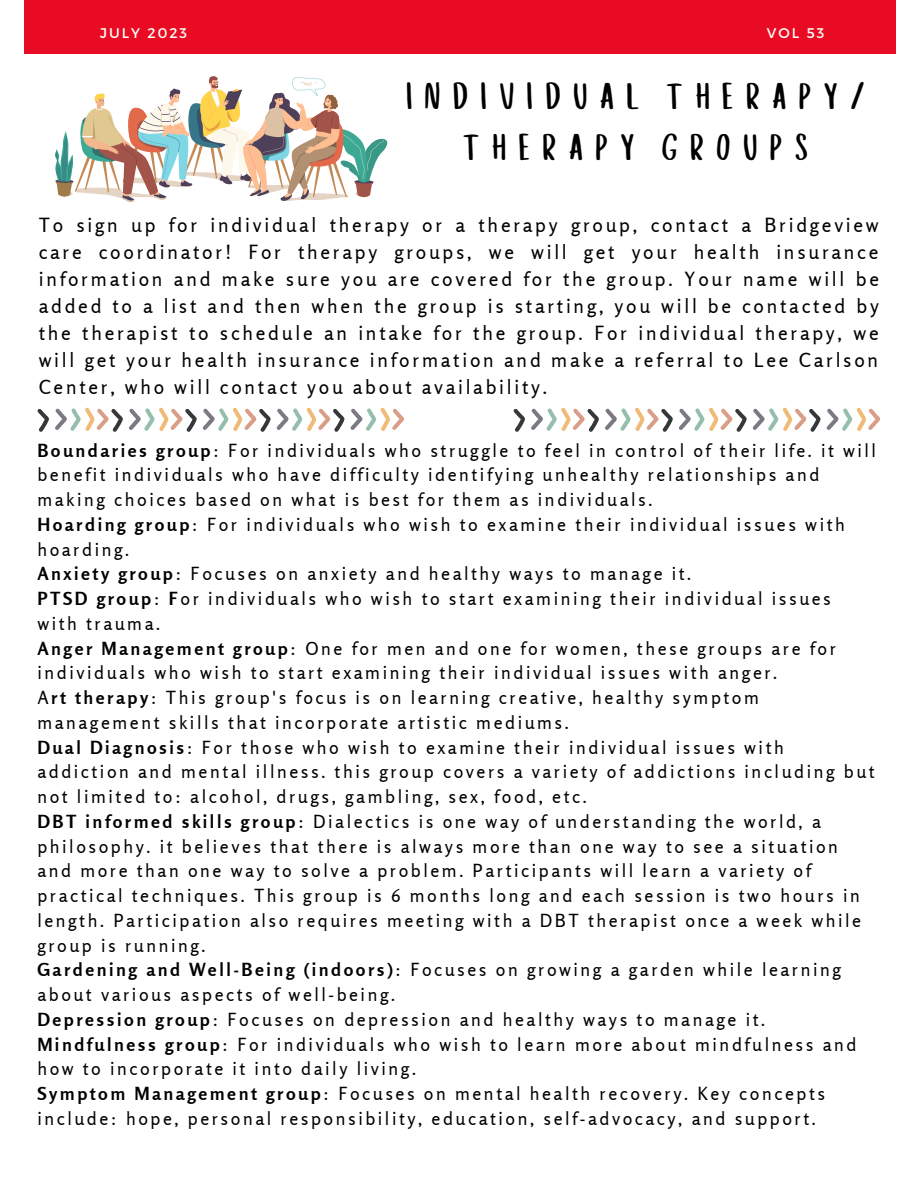
<style>
.page{position:relative;width:918px;height:1188px;background:#fff}
.page>*{position:absolute;margin:0;border:0;box-sizing:border-box;transform-origin:0 0}
.t1{font:36.9px "Cup Cakes";letter-spacing:.14em;color:#000}
.t2{font:19.5px/27px "Rosario";letter-spacing:.14em;color:#000;text-align:justify}
.t3{font:18px/24.8px "Rosario";letter-spacing:.14em;color:#000}
.t4{font:13.95px "Montserrat";letter-spacing:.14em;color:#fffff9}
.s1{font-weight:700}
</style>
<div class="page">
<svg style="left:55px;top:76px;width:332px;height:126px"></svg>
<svg style="left:37px;top:409px;width:12px;height:23px"></svg>
<svg style="left:55px;top:407px;width:68px;height:25px"></svg>
<svg style="left:129px;top:407px;width:68px;height:25px"></svg>
<svg style="left:203px;top:407px;width:201px;height:25px"></svg>
<svg style="left:513px;top:409px;width:12px;height:23px"></svg>
<svg style="left:531px;top:407px;width:68px;height:25px"></svg>
<svg style="left:605px;top:407px;width:68px;height:25px"></svg>
<svg style="left:679px;top:407px;width:68px;height:25px"></svg>
<svg style="left:753px;top:407px;width:127px;height:25px"></svg>
<div style="left:24px;top:0;width:872px;height:54px;background:#e80b23"></div>
<p class="t4" style="left:100px;top:24px;width:89px">JULY 2023</p>
<p class="t4" style="left:767px;top:24px;width:59px">VOL 53</p>
<p class="t4" style="left:98px;top:26px;width:85px">MAY 2023</p>
<p class="t4" style="left:817px;top:26px;width:7px">1</p>
<p class="t4" style="left:94px;top:31px;width:38px">MAY</p>
<p class="t4" style="left:138px;top:31px;width:41px">2023</p>
<p class="t4" style="left:97px;top:33px;width:85px">MAY 2023</p>
<p class="t4" style="left:766px;top:33px;width:57px">VOL 51</p>
<p class="t1" style="left:407px;top:72px;width:467px">INDIVIDUAL THERAPY/</p>
<p class="t1" style="left:464px;top:123px;width:354px">THERAPY GROUPS</p>
<p class="t2" style="left:39px;top:212px;width:842px">To sign up for individual therapy or a therapy group, contact a Bridgeview care coordinator! For therapy groups, we will get your health insurance information and make sure you are covered for the group. Your name will be added to a list and then when the group is starting, you will be contacted by the therapist to schedule an intake for the group. For individual therapy, we will get your health insurance information and make a referral to Lee Carlson Center, who will contact you about availability.</p>
<p class="t3" style="left:37px;top:437px;width:840px"><span class="s1">Boundaries group</span>: For individuals who struggle to feel in control of their life. it will benefit individuals who have difficulty identifying unhealthy relationships and making choices based on what is best for them as individuals.</p>
<p class="t3" style="left:37px;top:512px;width:809px"><span class="s1">Hoarding group</span>: For individuals who wish to examine their individual issues with hoarding.</p>
<p class="t3" style="left:37px;top:561px;width:656px"><span class="s1">Anxiety group</span>: Focuses on anxiety and healthy ways to manage it.</p>
<p class="t3" style="left:37px;top:586px;width:795px"><span class="s1">PTSD group</span>: <span class="s1">F</span>or individuals who wish to start examining their individual issues with trauma.</p>
<p class="t3" style="left:37px;top:635px;width:800px"><span class="s1">Anger Management group</span>: One for men and one for women, these groups are for individuals who wish to start examining their individual issues with anger.</p>
<p class="t3" style="left:37px;top:685px;width:723px">A<span class="s1">rt therapy</span>: This group's focus is on learning creative, healthy symptom management skills that incorporate artistic mediums.</p>
<p class="t3" style="left:37px;top:734px;width:839px"><span class="s1">Dual Diagnosis</span>: For those who wish to examine their individual issues with addiction and mental illness. this group covers a variety of addictions including but not limited to: alcohol, drugs, gambling, sex, food, etc.</p>
<p class="t3" style="left:37px;top:809px;width:825px"><span class="s1">DBT informed skills group</span>: Dialectics is one way of understanding the world, a philosophy. it believes that there is always more than one way to see a situation and more than one way to solve a problem. Participants will learn a variety of practical techniques. This group is 6 months long and each session is two hours in length. Participation also requires meeting with a DBT therapist once a week while group is running.</p>
<p class="t3" style="left:37px;top:957px;width:805px"><span class="s1">Gardening and Well-Being (indoors)</span>: Focuses on growing a garden while learning about various aspects of well-being.</p>
<p class="t3" style="left:37px;top:1007px;width:729px"><span class="s1">Depression group</span>: Focuses on depression and healthy ways to manage it.</p>
<p class="t3" style="left:37px;top:1031px;width:821px"><span class="s1">Mindfulness group</span>: For individuals who wish to learn more about mindfulness and how to incorporate it into daily living.</p>
<p class="t3" style="left:37px;top:1081px;width:789px"><span class="s1">Symptom Management group</span>: Focuses on mental health recovery. Key concepts include: hope, personal responsibility, education, self-advocacy, and support.</p>
</div>
